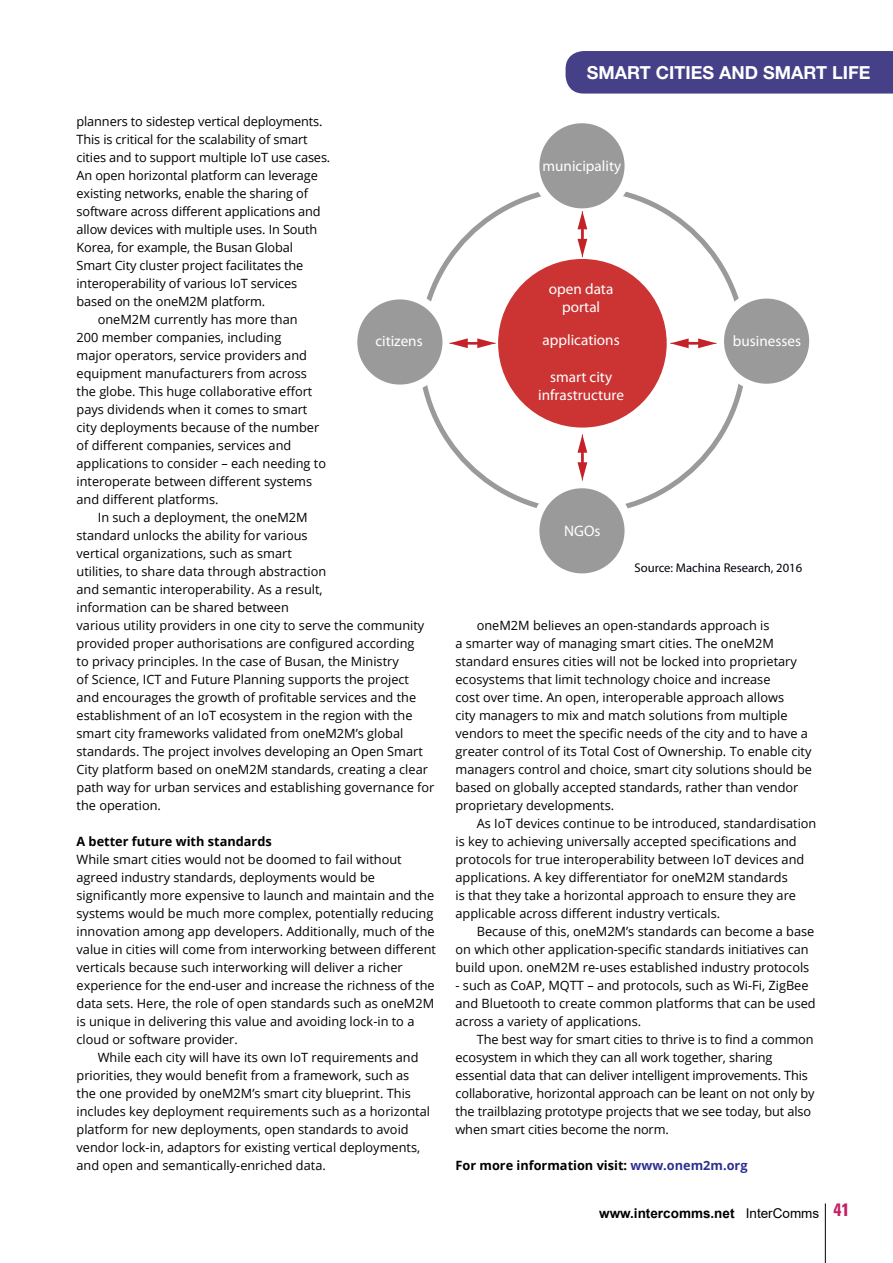
<style>
.page{position:relative;width:893px;height:1263px;background:#fff}
.page>*{position:absolute;margin:0;border:0;box-sizing:border-box;transform-origin:0 0}
.t1{font:700 18px "Helvetica Neue LT Std";color:#fff}
.t2{font:15.15px/18.1px "Myriad Pro";color:#fff;text-align:center}
.t3{font:700 13.5px "Arial";color:#000}
.t4{font:12.75px/18px "Open Sans";color:#000}
.t5{font:700 12.75px "Open Sans";color:#000}
.t6{font:12.6px "Myriad Pro";color:#00000b}
.s1{color:#2e3092}
.s2{font-weight:400}
.s3{font-family:"Univers LT Std";font-stretch:condensed;font-size:18px;color:#c51f67}
</style>
<div class="page">
<hr style="left:825px;top:1203px;width:1px;height:60px;background:#000">
<div style="left:566px;top:51px;width:327px;height:43px;background:#454088"></div>
<div style="left:535px;top:119px;width:94px;height:94px;background:#9a9a9b;border-radius:50%"></div>
<div style="left:531px;top:115px;width:102px;height:102px;border:8px solid #fff;border-radius:50%"></div>
<div style="left:498px;top:259px;width:169px;height:169px;background:#cb3433;border-radius:50%"></div>
<div style="left:353px;top:295px;width:94px;height:94px;background:#9a9a9b;border-radius:50%"></div>
<div style="left:349px;top:291px;width:102px;height:102px;border:8px solid #fff;border-radius:50%"></div>
<div style="left:720px;top:294px;width:93px;height:94px;background:#9a9a9b;border-radius:50%"></div>
<div style="left:716px;top:290px;width:102px;height:102px;border:8px solid #fff;border-radius:50%"></div>
<div style="left:535px;top:484px;width:94px;height:94px;background:#9a9a9b;border-radius:50%"></div>
<div style="left:531px;top:480px;width:102px;height:102px;border:8px solid #fff;border-radius:50%"></div>
<svg style="left:670px;top:338px;width:46px;height:10px"></svg>
<svg style="left:449px;top:338px;width:47px;height:10px"></svg>
<svg style="left:577px;top:434px;width:10px;height:46px"></svg>
<svg style="left:577px;top:211px;width:10px;height:46px"></svg>
<h1 class="t1" style="left:587px;top:61px;width:285px">SMART CITIES AND SMART LIFE</h1>
<p class="t4" style="left:77px;top:112px;width:248px">planners to sidestep vertical deployments.</p>
<p class="t4" style="left:77px;top:130px;width:233px">This is critical for the scalability of smart</p>
<p class="t4" style="left:77px;top:148px;width:255px">cities and to support multiple IoT use cases.</p>
<p class="t4" style="left:77px;top:166px;width:243px">An open horizontal platform can leverage</p>
<p class="t4" style="left:77px;top:184px;width:233px">existing networks, enable the sharing of</p>
<p class="t4" style="left:77px;top:202px;width:246px">software across different applications and</p>
<p class="t4" style="left:77px;top:220px;width:242px">allow devices with multiple uses. In South</p>
<p class="t4" style="left:77px;top:238px;width:218px">Korea, for example, the Busan Global</p>
<p class="t4" style="left:77px;top:256px;width:228px">Smart City cluster project facilitates the</p>
<p class="t4" style="left:77px;top:274px;width:222px">interoperability of various IoT services</p>
<p class="t4" style="left:77px;top:292px;width:190px">based on the oneM2M platform.</p>
<p class="t4" style="left:98px;top:310px;width:201px">oneM2M currently has more than</p>
<p class="t4" style="left:77px;top:328px;width:206px">200 member companies, including</p>
<p class="t4" style="left:77px;top:346px;width:232px">major operators, service providers and</p>
<p class="t4" style="left:77px;top:364px;width:232px">equipment manufacturers from across</p>
<p class="t4" style="left:77px;top:382px;width:237px">the globe. This huge collaborative effort</p>
<p class="t4" style="left:77px;top:400px;width:232px">pays dividends when it comes to smart</p>
<p class="t4" style="left:77px;top:418px;width:244px">city deployments because of the number</p>
<p class="t4" style="left:77px;top:436px;width:216px">of different companies, services and</p>
<p class="t4" style="left:77px;top:454px;width:251px">applications to consider – each needing to</p>
<p class="t4" style="left:77px;top:472px;width:237px">interoperate between different systems</p>
<p class="t4" style="left:77px;top:490px;width:144px">and different platforms.</p>
<p class="t4" style="left:98px;top:508px;width:211px">In such a deployment, the oneM2M</p>
<p class="t4" style="left:77px;top:526px;width:233px">standard unlocks the ability for various</p>
<p class="t4" style="left:77px;top:544px;width:217px">vertical organizations, such as smart</p>
<p class="t4" style="left:77px;top:562px;width:251px">utilities, to share data through abstraction</p>
<p class="t4" style="left:77px;top:580px;width:248px">and semantic interoperability. As a result,</p>
<p class="t4" style="left:77px;top:598px;width:214px">information can be shared between</p>
<p class="t4" style="left:77px;top:616px;width:349px">various utility providers in one city to serve the community</p>
<p class="t4" style="left:77px;top:634px;width:340px">provided proper authorisations are configured according</p>
<p class="t4" style="left:77px;top:652px;width:324px">to privacy principles. In the case of Busan, the Ministry</p>
<p class="t4" style="left:77px;top:670px;width:334px">of Science, ICT and Future Planning supports the project</p>
<p class="t4" style="left:77px;top:688px;width:341px">and encourages the growth of profitable services and the</p>
<p class="t4" style="left:77px;top:706px;width:338px">establishment of an IoT ecosystem in the region with the</p>
<p class="t4" style="left:77px;top:724px;width:328px">smart city frameworks validated from oneM2M’s global</p>
<p class="t4" style="left:77px;top:742px;width:348px">standards. The project involves developing an Open Smart</p>
<p class="t4" style="left:77px;top:760px;width:353px">City platform based on oneM2M standards, creating a clear</p>
<p class="t4" style="left:77px;top:778px;width:359px">path way for urban services and establishing governance for</p>
<p class="t4" style="left:77px;top:796px;width:86px">the operation.</p>
<p class="t5" style="left:77px;top:832px;width:197px">A better future with standards</p>
<p class="t4" style="left:77px;top:850px;width:361px">While smart cities would not be doomed to fail without agreed industry standards, deployments would be significantly more expensive to launch and maintain and the systems would be much more complex, potentially reducing innovation among app developers. Additionally, much of the value in cities will come from interworking between different verticals because such interworking will deliver a richer experience for the end-user and increase the richness of the data sets. Here, the role of open standards such as oneM2M is unique in delivering this value and avoiding lock-in to a cloud or software provider.</p>
<p class="t4" style="left:77px;top:1048px;width:355px;text-indent:21px">While each city will have its own IoT requirements and priorities, they would benefit from a framework, such as the one provided by oneM2M’s smart city blueprint. This includes key deployment requirements such as a horizontal platform for new deployments, open standards to avoid vendor lock-in, adaptors for existing vertical deployments, and open and semantically-enriched data.</p>
<p class="t2" style="left:543px;top:156px;width:80px">municipality</p>
<p class="t2" style="left:549px;top:280px;width:66px">open data portal</p>
<p class="t2" style="left:543px;top:330px;width:79px">applications</p>
<p class="t2" style="left:375px;top:331px;width:49px">citizens</p>
<p class="t2" style="left:733px;top:331px;width:70px">businesses</p>
<p class="t2" style="left:538px;top:367px;width:87px">smart city infrastructure</p>
<p class="t2" style="left:564px;top:521px;width:38px">NGOs</p>
<p class="t6" style="left:634px;top:560px;width:169px">Source: Machina Research, 2016</p>
<p class="t4" style="left:455px;top:616px;width:358px;text-indent:21px">oneM2M believes an open-standards approach is<br>a smarter way of managing smart cities. The oneM2M standard ensures cities will not be locked into proprietary ecosystems that limit technology choice and increase<br>cost over time. An open, interoperable approach allows<br>city managers to mix and match solutions from multiple vendors to meet the specific needs of the city and to have a greater control of its Total Cost of Ownership. To enable city managers control and choice, smart city solutions should be based on globally accepted standards, rather than vendor proprietary developments.</p>
<p class="t4" style="left:455px;top:814px;width:362px;text-indent:21px">As IoT devices continue to be introduced, standardisation is key to achieving universally accepted specifications and protocols for true interoperability between IoT devices and applications. A key differentiator for oneM2M standards<br>is that they take a horizontal approach to ensure they are applicable across different industry verticals.</p>
<p class="t4" style="left:455px;top:922px;width:360px;text-indent:21px">Because of this, oneM2M’s standards can become a base on which other application-specific standards initiatives can build upon. oneM2M re-uses established industry protocols</p>
<p class="t4" style="left:455px;top:976px;width:362px">- such as CoAP, MQTT – and protocols, such as Wi-Fi, ZigBee and Bluetooth to create common platforms that can be used across a variety of applications.</p>
<p class="t4" style="left:455px;top:1030px;width:361px;text-indent:21px">The best way for smart cities to thrive is to find a common ecosystem in which they can all work together, sharing essential data that can deliver intelligent improvements. This collaborative, horizontal approach can be leant on not only by the trailblazing prototype projects that we see today, but also when smart cities become the norm.</p>
<p class="t5" style="left:455px;top:1157px;width:294px">For more information visit: <span class="s1">www.onem2m.org</span></p>
<p class="t3" style="left:599px;top:1203px;width:252px">www.intercomms.net <span class="s2">InterComms</span> <span class="s3">41</span></p>
</div>
